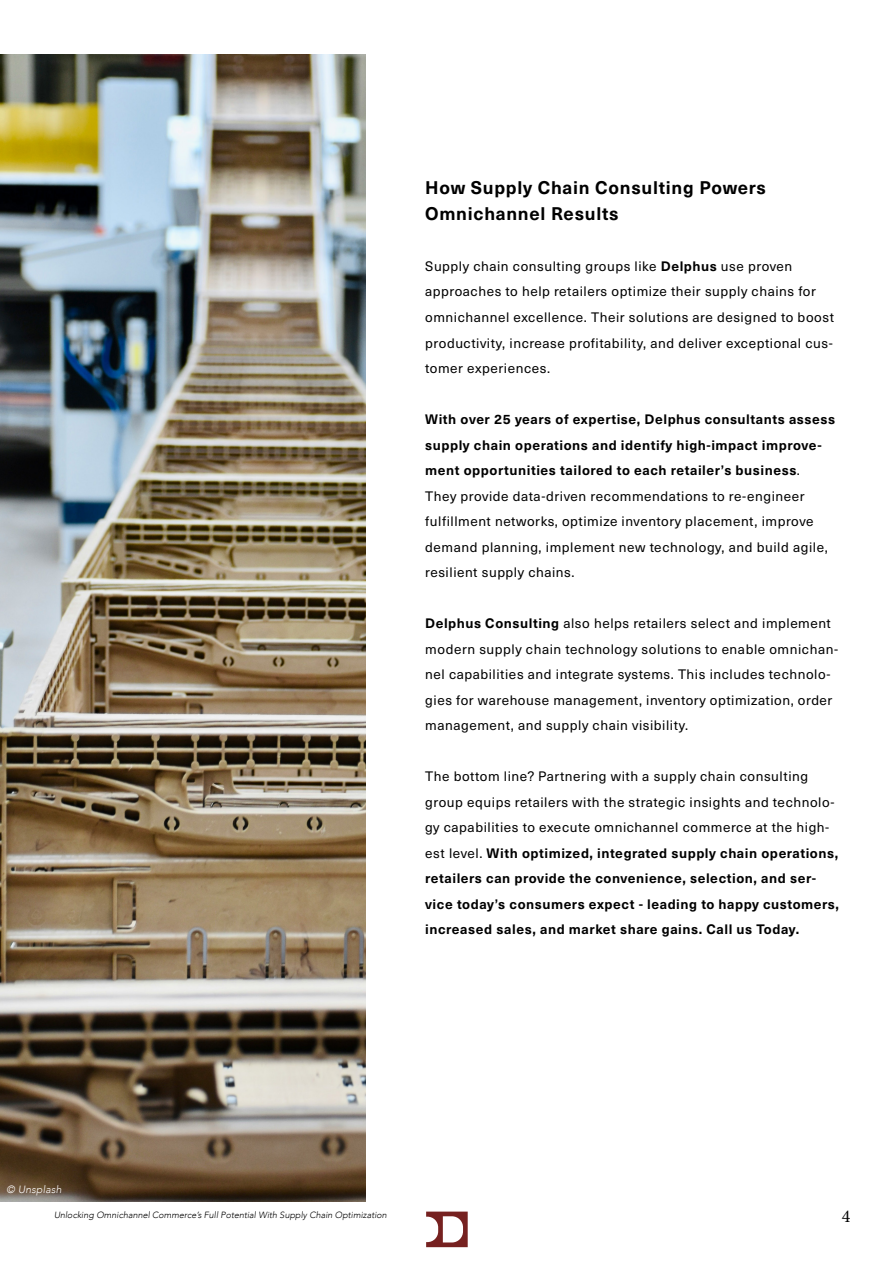
<style>
.page{position:relative;width:893px;height:1263px;background:#fff}
.page>*{position:absolute;margin:0;border:0;box-sizing:border-box;transform-origin:0 0}
.t1{font:700 18px "Neue Haas Unica W1 G";letter-spacing:.04em;color:#000}
.t2{font:18px "Minion Pro";color:#000}
.t3{font:13.5px/25.5px "Neue Haas Unica W1 G";letter-spacing:.04em;color:#000}
.t4{font:700 13.5px/25.5px "Neue Haas Unica W1 G";letter-spacing:.04em;color:#000}
.t5{font:italic 300 10.5px "Avenir";letter-spacing:.02em;color:#fff}
.t6{font:italic 300 9px "Avenir";color:#000}
.s1{font-weight:700}
.s2{font-weight:400}
</style>
<div class="page">
<img style="left:0;top:54px;width:366px;height:1148px">
<svg style="left:426px;top:1211px;width:42px;height:36px"></svg>
<p class="t1" style="left:425px;top:174px;width:342px">How Supply Chain Consulting Powers</p>
<p class="t1" style="left:425px;top:200px;width:195px">Omnichannel Results</p>
<p class="t5" style="left:7px;top:1183px;width:57px">© Unsplash</p>
<p class="t3" style="left:425px;top:253px;width:410px">Supply chain consulting groups like <span class="s1">Delphus</span> use proven approaches to help retailers optimize their supply chains for omnichannel excellence. Their solutions are designed to boost productivity, increase profitability, and deliver exceptional cus&shy;tomer experiences.</p>
<p class="t4" style="left:425px;top:406px;width:411px">With over 25 years of expertise, Delphus consultants assess supply chain operations and identify high-impact improve&shy;ment opportunities tailored to each retailer’s business<span class="s2">.</span></p>
<p class="t3" style="left:425px;top:482px;width:404px">They provide data-driven recommendations to re-engineer fulfillment networks, optimize inventory placement, improve demand planning, implement new technology, and build agile, resilient supply chains.</p>
<p class="t3" style="left:425px;top:610px;width:414px"><span class="s1">Delphus Consulting</span> also helps retailers select and implement modern supply chain technology solutions to enable omnichan&shy;nel capabilities and integrate systems. This includes technolo&shy;gies for warehouse management, inventory optimization, order management, and supply chain visibility.</p>
<p class="t4" style="left:425px;top:763px;width:415px"><span class="s2">The bottom line? Partnering with a supply chain consulting group equips retailers with the strategic insights and technolo&shy;gy capabilities to execute omnichannel commerce at the high&shy;est level.</span> With optimized, integrated supply chain operations, retailers can provide the convenience, selection, and ser&shy;vice today’s consumers expect - leading to happy customers, increased sales, and market share gains. Call us Today.</p>
<p class="t6" style="left:54px;top:1209px;width:334px">Unlocking Omnichannel Commerce’s Full Potential With Supply Chain Optimization</p>
<h1 class="t2" style="left:842px;top:1204px;width:10px">4</h1>
</div>
